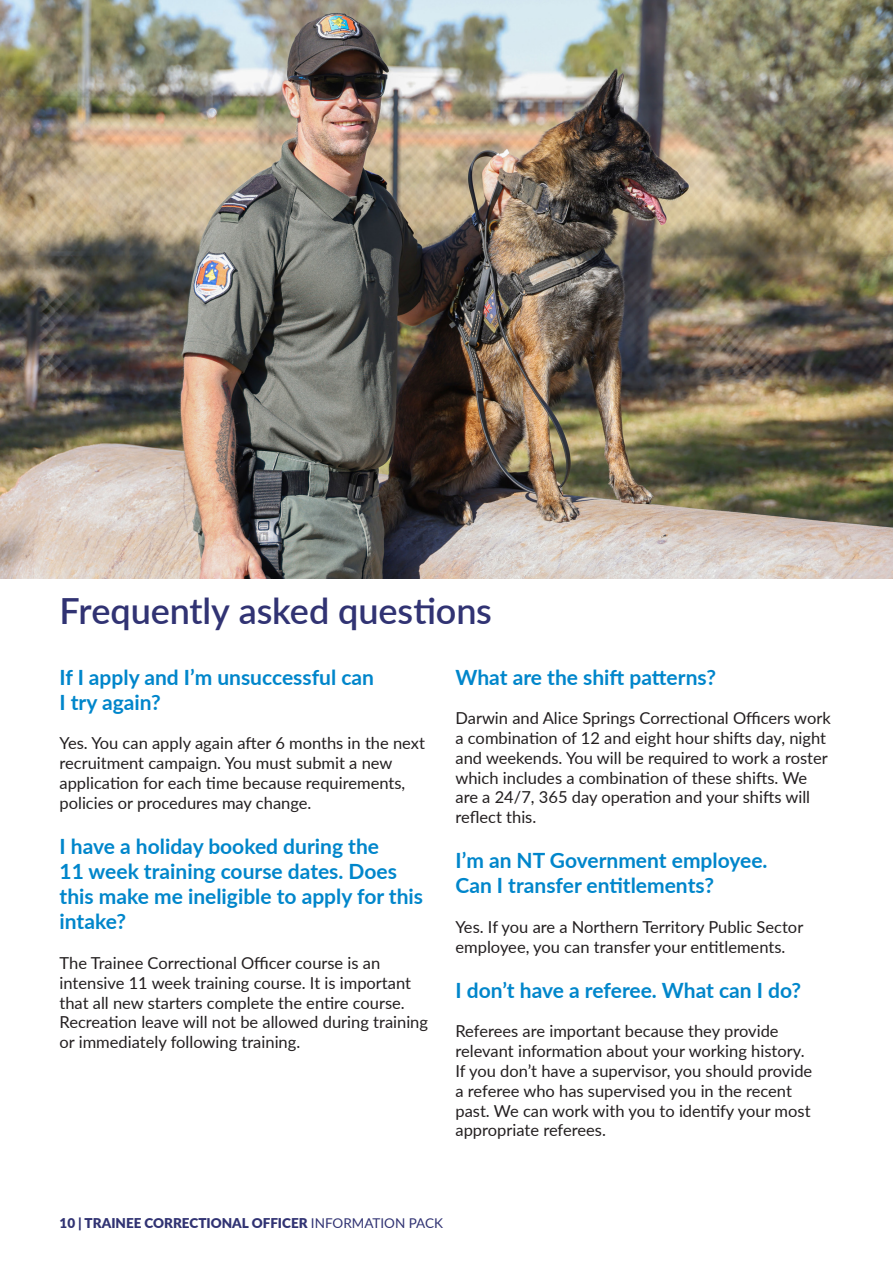
<style>
.page{position:relative;width:893px;height:1263px;background:#fff}
.page>*{position:absolute;margin:0;border:0;box-sizing:border-box;transform-origin:0 0}
.t1{font:600 36px "Lato";letter-spacing:-.005em;color:#313373}
.t2{font:700 21px/25.2px "Lato";color:#0086cb}
.A{font:16.5px/19.8px "Lato";color:#231f20}
.t3{font:900 13.5px "Lato";color:#313373}
.s1{font-weight:400}
</style>
<div class="page">
<img style="left:0;top:0;width:893px;height:578px">
<p class="t1" style="left:60px;top:585px;width:434px">Frequently asked questions</p>
<p class="t2" style="left:60px;top:663px;width:316px">If I apply and I’m unsuccessful can<br>I try again?</p>
<p class="A" style="left:60px;top:733px;width:367px">Yes. You can apply again after 6 months in the next recruitment campaign. You must submit a new application for each time because requirements, policies or procedures may change.</p>
<p class="t2" style="left:60px;top:833px;width:365px">I have a holiday booked during the<br>11 week training course dates. Does this make me ineligible to apply for this intake?</p>
<p class="A" style="left:60px;top:952px;width:370px">The Trainee Correctional Officer course is an intensive 11 week training course. It is important that all new starters complete the entire course.<br>Recreation leave will not be allowed during training or immediately following training.</p>
<p class="t2" style="left:455px;top:663px;width:262px">What are the shift patterns?</p>
<p class="A" style="left:455px;top:707px;width:377px">Darwin and Alice Springs Correctional Officers work a combination of 12 and eight hour shifts day, night and weekends. You will be required to work a roster which includes a combination of these shifts. We are a 24/7, 365 day operation and your shifts will reflect this.</p>
<p class="t2" style="left:455px;top:847px;width:314px">I’m an NT Government employee.<br>Can I transfer entitlements?</p>
<p class="A" style="left:455px;top:916px;width:349px">Yes. If you are a Northern Territory Public Sector employee, you can transfer your entitlements.</p>
<p class="t2" style="left:455px;top:977px;width:347px">I don’t have a referee. What can I do?</p>
<p class="A" style="left:455px;top:1021px;width:358px">Referees are important because they provide relevant information about your working history.<br>If you don’t have a supervisor, you should provide a referee who has supervised you in the recent past. We can work with you to identify your most appropriate referees.</p>
<p class="t3" style="left:60px;top:1212px;width:385px">10 | TRAINEE CORRECTIONAL OFFICER <span class="s1">INFORMATION PACK</span></p>
</div>
